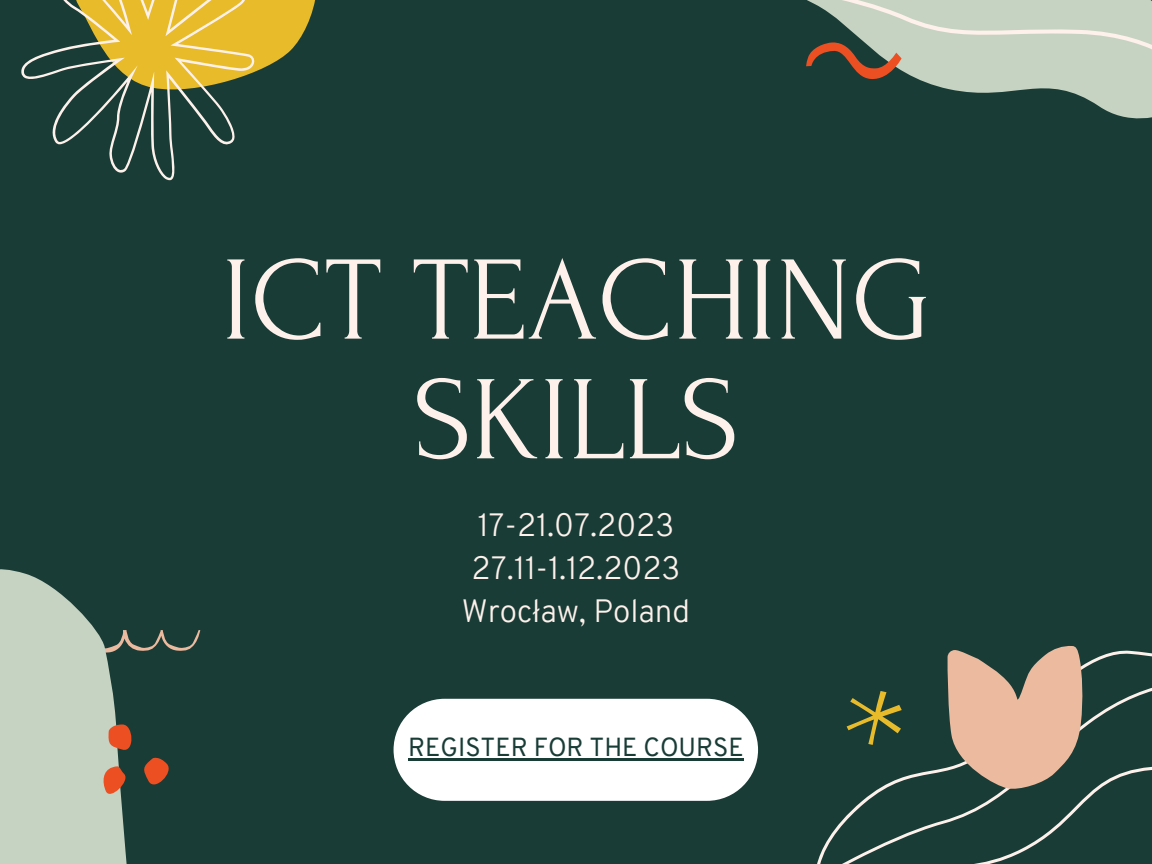
<style>
.page{position:relative;width:1152px;height:864px;background:#193c36}
.page>*{position:absolute;margin:0;border:0;box-sizing:border-box;transform-origin:0 0}
.t1{font:120px/119.7px "Forum";color:#fef1eb;text-align:center}
.t2{font:300 31.5px/43.3px "Overpass";color:#fef1eb;text-align:center}
.t3{font:25.5px "Overpass";color:#193c36}
</style>
<div class="page">
<svg style="left:817px;top:650px;width:335px;height:214px"></svg>
<svg style="left:255px;top:0;width:60px;height:72px"></svg>
<svg style="left:1099px;top:106px;width:53px;height:13px"></svg>
<svg style="left:807px;top:0;width:345px;height:106px;fill:#c6d3c2"></svg>
<svg style="left:947px;top:646px;width:137px;height:145px"></svg>
<svg style="left:0;top:569px;width:200px;height:295px"></svg>
<svg style="left:806px;top:42px;width:96px;height:38px"></svg>
<svg style="left:847px;top:691px;width:55px;height:54px"></svg>
<svg style="left:21px;top:0;width:234px;height:180px"></svg>
<div style="left:394px;top:699px;width:364px;height:102px;background:#fff;border-radius:51px"></div>
<hr style="left:408px;top:758px;width:336px;height:3px;background:#193c36">
<h1 class="t1" style="left:221px;top:242px;width:711px">ICT TEACHING<br>SKILLS</h1>
<p class="t2" style="left:462px;top:506px;width:230px">17-21.07.2023<br>27.11-1.12.2023<br>Wrocław, Poland</p>
<p class="t3" style="left:408px;top:737px;width:337px">REGISTER FOR THE COURSE</p>
</div>
